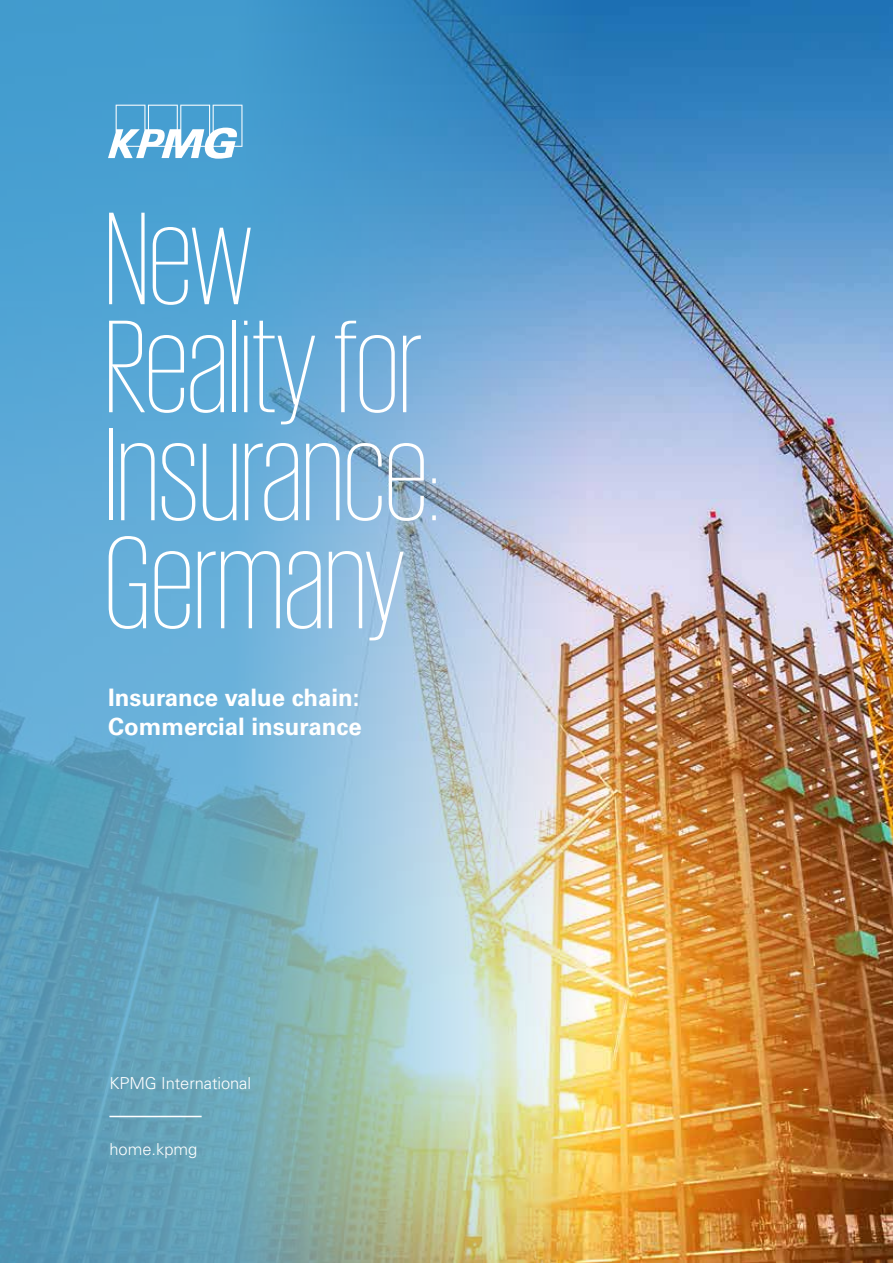
<style>
.page{position:relative;width:893px;height:1263px;background:#fff}
.page>*{position:absolute;margin:0;border:0;box-sizing:border-box;transform-origin:0 0}
.t1{font:200 135px/108px "KPMG";color:#fff}
.t2{font:700 24px/28.8px "Univers LT Std";color:#fff}
.t3{font:300 16.5px "Univers LT Std";letter-spacing:-.005em;color:#fff}
</style>
<div class="page">
<img style="left:623px;top:0;width:270px;height:1263px">
<img style="left:0;top:0;width:623px;height:1263px">
<hr style="left:109px;top:1116px;width:93px;height:1px;background:#fff">
<svg style="left:108px;top:105px;width:134px;height:54px"></svg>
<h1 class="t1" style="left:105px;top:202px;width:337px">New<br>Reality for<br>Insurance:<br>Germany</h1>
<p class="t2" style="left:108px;top:683px;width:255px">Insurance value chain:<br>Commercial insurance</p>
<p class="t3" style="left:109px;top:1074px;width:143px">KPMG International</p>
<p class="t3" style="left:109px;top:1139px;width:90px">home.kpmg</p>
</div>
